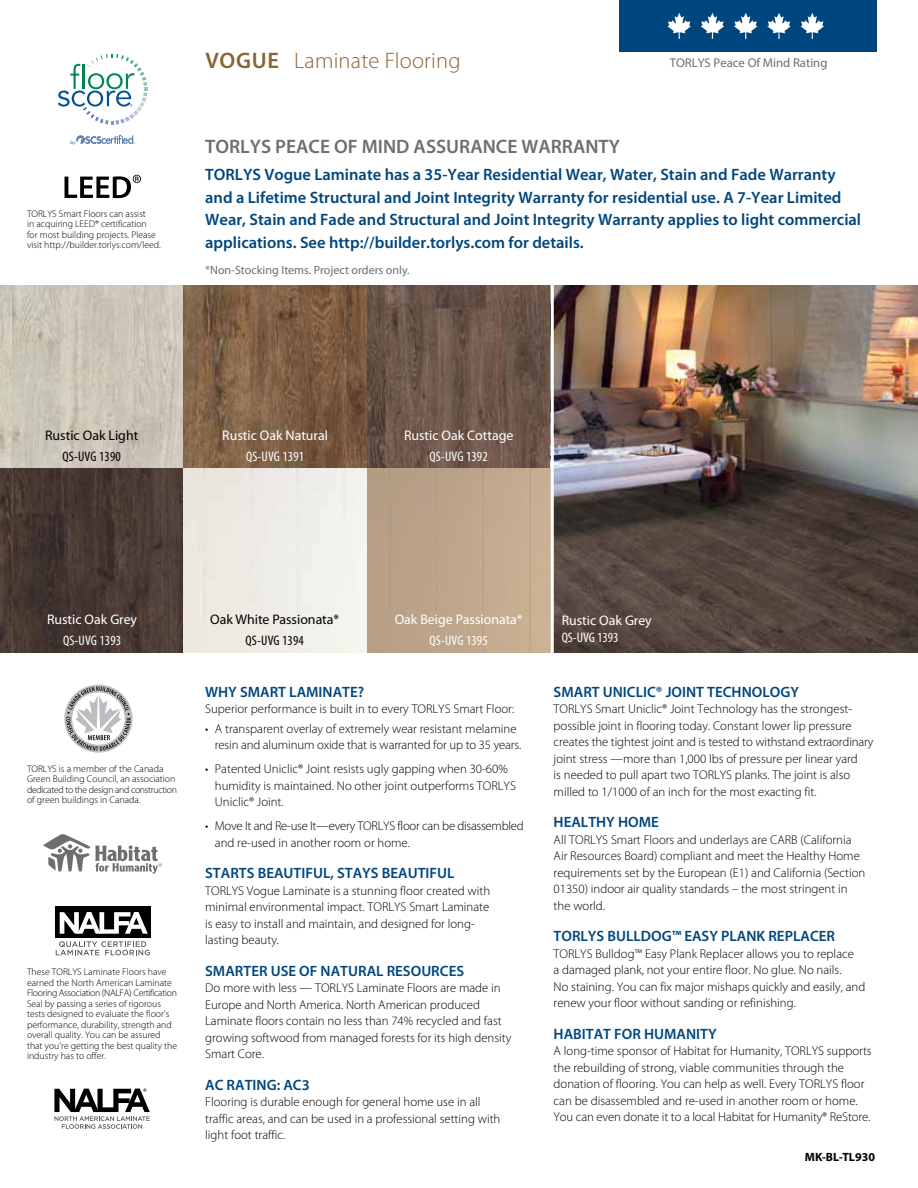
<style>
.page{position:relative;width:918px;height:1188px;background:#fff}
.page>*{position:absolute;margin:0;border:0;box-sizing:border-box;transform-origin:0 0}
.t1{font:300 22.5px "Myriad Pro";letter-spacing:.01em;color:#886532}
.t2{font:600 19.5px "Myriad Pro";color:#6d6e70}
.t3{font:600 16.5px/22.5px "Myriad Pro";color:#00467e}
.t4{font:600 15px "Myriad Pro";color:#00467e}
.t5{font:600 15px "Myriad Pro";letter-spacing:.05em;color:#00467e}
.t6{font:13.8px "Myriad Pro";color:#fff}
.t7{font:condensed 13.8px "Myriad Pro";letter-spacing:.01em;color:#fff}
.t8{font:13.8px "Myriad Pro";color:#000}
.t9{font:condensed 13.8px "Myriad Pro";letter-spacing:.01em;color:#000}
.t10{font:300 12.75px/16.5px "Myriad Pro";color:#000}
.t11{font:300 12.75px/16.5px "Myriad Pro";letter-spacing:-.02em;color:#000}
.t12{font:12.75px "Myriad Pro";color:#6d6e70}
.t13{font:12px "Myriad Pro";color:#6d6e70}
.t14{font:700 12px "Myriad Pro";color:#000}
.t15{font:300 9.75px/10.5px "Myriad Pro";color:#000}
.t16{font:500 4.65px "Futura";color:#5f81b6}
.s1{font-weight:600}
</style>
<div class="page">
<img style="left:0;top:285px;width:551px;height:367px">
<img style="left:554px;top:285px;width:364px;height:367px">
<svg style="left:0;top:469px;width:184px;height:183px;fill:#473833"></svg>
<div style="left:620px;top:0;width:258px;height:52px;background:#00467e"></div>
<svg style="left:667px;top:13px;width:24px;height:26px"></svg>
<svg style="left:801px;top:13px;width:23px;height:26px"></svg>
<svg style="left:701px;top:13px;width:23px;height:26px"></svg>
<svg style="left:767px;top:13px;width:24px;height:26px"></svg>
<svg style="left:734px;top:13px;width:23px;height:26px"></svg>
<svg style="left:43px;top:834px;width:119px;height:40px"></svg>
<svg style="left:64px;top:685px;width:69px;height:68px"></svg>
<div style="left:55px;top:906px;width:95px;height:32px;background:#000"></div>
<svg style="left:60px;top:912px;width:88px;height:22px"></svg>
<svg style="left:56px;top:941px;width:94px;height:14px"></svg>
<svg style="left:54px;top:1088px;width:96px;height:41px"></svg>
<svg style="left:65px;top:175px;width:76px;height:23px"></svg>
<svg style="left:58px;top:54px;width:90px;height:71px"></svg>
<svg style="left:76px;top:135px;width:59px;height:9px"></svg>
<p class="t16" style="left:70px;top:139px;width:7px">by</p>
<p class="t15" style="left:27px;top:209px;width:135px">TORLYS Smart Floors can assist<br>in acquiring LEED® certification<br>for most building projects. Please visit http://builder.torlys.com/leed.</p>
<h1 class="t1" style="left:205px;top:48px;width:257px"><span class="s1">Vogue</span> Laminate Flooring</h1>
<p class="t12" style="left:670px;top:56px;width:159px">TORLYS Peace Of Mind Rating</p>
<h2 class="t2" style="left:205px;top:136px;width:415px">TORLYS Peace of Mind Assurance Warranty</h2>
<p class="t3" style="left:205px;top:164px;width:657px">TORLYS Vogue Laminate has a 35-Year Residential Wear, Water, Stain and Fade Warranty and a Lifetime Structural and Joint Integrity Warranty for residential use. A 7-Year Limited Wear, Stain and Fade and Structural and Joint Integrity Warranty applies to light commercial applications. See http://builder.torlys.com for details.</p>
<p class="t13" style="left:205px;top:264px;width:206px">*Non-Stocking Items. Project orders only.</p>
<p class="t8" style="left:45px;top:428px;width:95px">Rustic Oak Light</p>
<p class="t9" style="left:63px;top:449px;width:60px">QS-UVG 1390</p>
<p class="t6" style="left:222px;top:428px;width:107px">Rustic Oak Natural</p>
<p class="t7" style="left:246px;top:449px;width:60px">QS-UVG 1391</p>
<p class="t6" style="left:404px;top:428px;width:111px">Rustic Oak Cottage</p>
<p class="t7" style="left:430px;top:449px;width:60px">QS-UVG 1392</p>
<p class="t6" style="left:47px;top:612px;width:92px">Rustic Oak Grey</p>
<p class="t7" style="left:63px;top:633px;width:60px">QS-UVG 1393</p>
<p class="t15" style="left:27px;top:763px;width:152px">TORLYS is a member of the Canada Green Building Council, an association dedicated to the design and construction of green buildings in Canada.</p>
<p class="t15" style="left:27px;top:967px;width:152px">These TO RLYS Laminate Floors have earned the North American Laminate Flooring Association (NALFA) Certification Seal by passing a series of rigorous tests designed to evaluate the floor’s performance, durability, strength and overall quality. You can be assured that you’re getting the best quality the industry has to offer.</p>
<p class="t8" style="left:210px;top:612px;width:131px">Oak White Passionata*</p>
<p class="t9" style="left:246px;top:633px;width:60px">QS-UVG 1394</p>
<p class="t6" style="left:395px;top:612px;width:130px">Oak Beige Passionata*</p>
<p class="t7" style="left:430px;top:633px;width:60px">QS-UVG 1395</p>
<p class="t4" style="left:205px;top:683px;width:161px">Why Smart Laminate?</p>
<p class="t10" style="left:205px;top:701px;width:311px">Superior performance is built in to every TORLYS Smart Floor:</p>
<p class="t10" style="left:215px;top:720px;width:308px;text-indent:-10px">• A transparent overlay of extremely wear resistant melamine resin and aluminum oxide that is warranted for up to 35 years.</p>
<p class="t10" style="left:215px;top:761px;width:303px;text-indent:-10px">• Patented U niclic® Joint resists ugly gapping when 30-60% humidity is maintained. No other joint outperforms TORLYS<br>U niclic® Joint.</p>
<p class="t11" style="left:215px;top:818px;width:310px;text-indent:-10px">• Move It and Re-use It—every TORLYS floor can be disassembled and re-used in another room or home.</p>
<p class="t4" style="left:205px;top:865px;width:247px">Starts Beautiful, Stays Beautiful</p>
<p class="t10" style="left:205px;top:882px;width:287px">TORLYS Vogue Laminate is a stunning floor created with minimal environmental impact. TORLYS Smart Laminate is easy to install and maintain, and designed for long&shy;lasting beauty.</p>
<p class="t5" style="left:205px;top:962px;width:259px">Smarter Use of Natural Resources</p>
<p class="t10" style="left:205px;top:980px;width:308px">Do more with less — TORLYS Laminate Floors are made in Europe and North America. North American produced Laminate floors contain no less than 74% recycled and fast growing softwood from managed forests for its high density Smart Core.</p>
<p class="t4" style="left:205px;top:1076px;width:106px">AC Rating: AC3</p>
<p class="t10" style="left:205px;top:1094px;width:297px">Flooring is durable enough for general home use in all traffic areas, and can be used in a professional setting with light foot traffic.</p>
<p class="t6" style="left:562px;top:613px;width:92px">Rustic Oak Grey</p>
<p class="t7" style="left:562px;top:630px;width:58px">QS-UVG 1393</p>
<p class="t4" style="left:554px;top:683px;width:246px">Smart Uniclic® Joint Technology</p>
<p class="t10" style="left:554px;top:701px;width:321px">TORLYS Smart U niclic® Joint Technology has the strongest&shy;possible joint in flooring today. Constant lower lip pressure creates the tightest joint and is tested to withstand extraordinary joint stress —more than 1,000 lbs of pressure per linear yard<br>is needed to pull apart two TORLYS planks. The joint is also milled to 1/1000 of an inch for the most exacting fit.</p>
<p class="t4" style="left:554px;top:814px;width:76px">HEALTHY HOME</p>
<p class="t10" style="left:554px;top:831px;width:313px">All TORLYS Smart Floors and underlays are CARB (California Air Resources Board) compliant and meet the Healthy Home requirements set by the European (E1) and California (Section 01350) indoor air quality standards – the most stringent in the world.</p>
<p class="t4" style="left:554px;top:928px;width:280px">TORLYS Bulldog™ Easy Plank Replacer</p>
<p class="t10" style="left:554px;top:945px;width:313px">TORLYS Bulldog™ Easy Plank Replacer allows you to replace<br>a damaged plank, not your entire floor. No glue. No nails.<br>No staining. You can fix major mishaps quickly and easily, and renew your floor without sanding or refinishing.</p>
<p class="t4" style="left:554px;top:1025px;width:163px">Habitat for Humanity</p>
<p class="t10" style="left:554px;top:1043px;width:320px">A long-time sponsor of Habitat for Humanity, TORLYS supports the rebuilding of strong, viable communities through the donation of flooring. You can help as well. Every TORLYS floor can be disassembled and re-used in another room or home.<br>You can even donate it to a local Habitat for Humanity® ReStore.</p>
<p class="t14" style="left:805px;top:1150px;width:72px">MK-BL-TL930</p>
</div>
